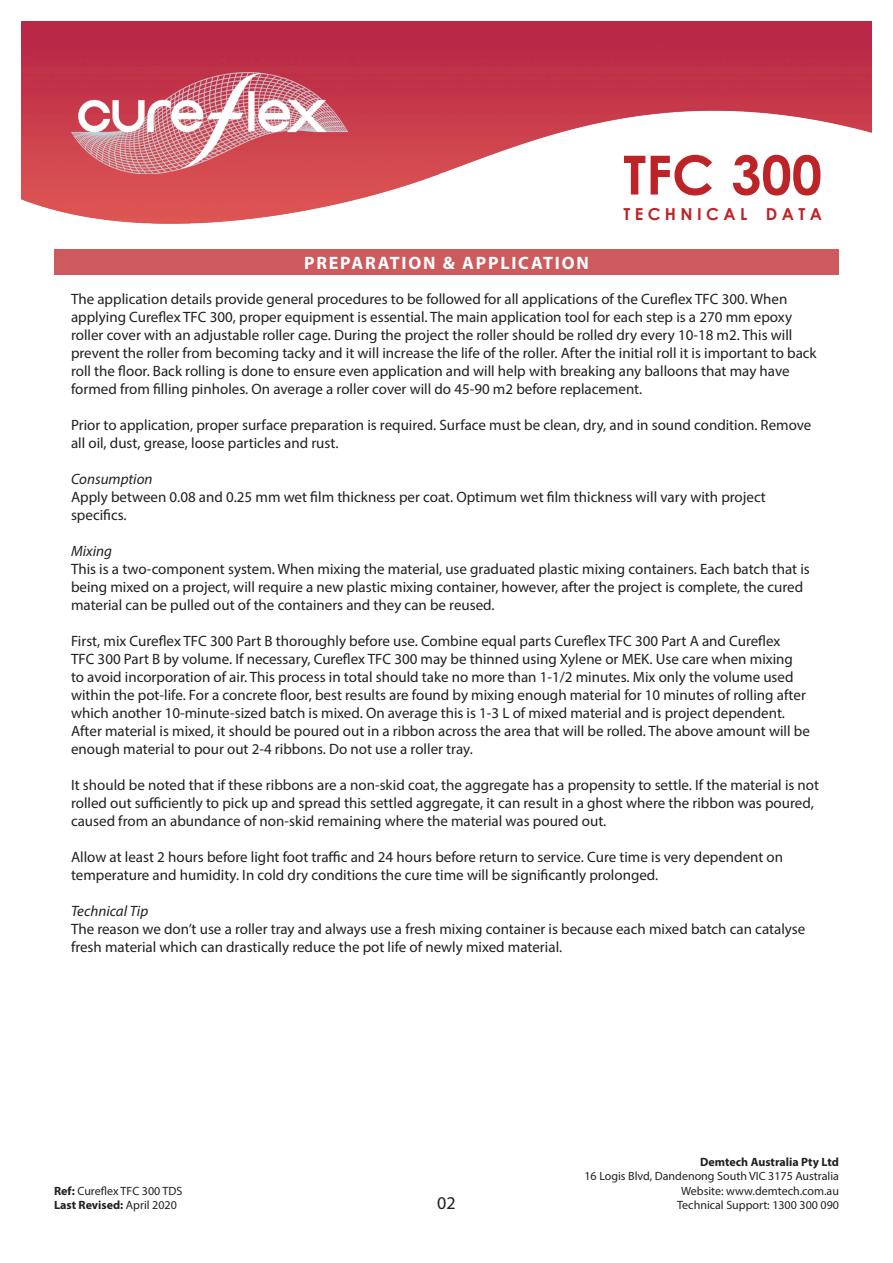
<style>
.page{position:relative;width:893px;height:1263px;background:#fff}
.page>*{position:absolute;margin:0;border:0;box-sizing:border-box;transform-origin:0 0}
.t1{font:700 54px "Century Gothic";color:#bd2428}
.t2{font:700 18px "Myriad Pro";letter-spacing:.1em;color:#fff}
.t3{font:18px "Myriad Pro";color:#231f20}
.t4{font:700 16.5px "Century Gothic";letter-spacing:.265em;color:#bd2428}
.t5{font:15px/18px "Myriad Pro";color:#231f20}
.t6{font:italic 15px "Myriad Pro";color:#231f20}
.t7{font:12px/14.4px "Myriad Pro";color:#231f20}
.t8{font:700 12px "Myriad Pro";color:#231f20}
.s1{color:#fff}
.s2{font-weight:700}
</style>
<div class="page">
<div style="left:54px;top:249px;width:785px;height:26px;background:#cd5a5d"></div>
<img style="left:21px;top:21px;width:851px;height:203px">
<img style="left:71px;top:72px;width:276px;height:101px">
<h1 class="t1" style="left:623px;top:134px;width:200px">TFC 300</h1>
<p class="t4" style="left:623px;top:202px;width:200px">TECHNICAL<span class="s1">B</span>DATA</p>
<p class="t2" style="left:304px;top:251px;width:286px">PREPARATION &amp; APPLICATION</p>
<p class="t5" style="left:71px;top:290px;width:747px">The application details provide general procedures to be followed for all applications of the Cureflex TFC 300. When applying Cureflex TFC 300, proper equipment is essential. The main application tool for each step is a 270 mm epoxy roller cover with an adjustable roller cage. During the project the roller should be rolled dry every 10-18 m2. This will prevent the roller from becoming tacky and it will increase the life of the roller. After the initial roll it is important to back roll the floor. Back rolling is done to ensure even application and will help with breaking any balloons that may have formed from filling pinholes. On average a roller cover will do 45-90 m2 before replacement.</p>
<p class="t5" style="left:71px;top:416px;width:742px">Prior to application, proper surface preparation is required. Surface must be clean, dry, and in sound condition. Remove all oil, dust, grease, loose particles and rust.</p>
<p class="t6" style="left:71px;top:470px;width:83px">Consumption</p>
<p class="t5" style="left:71px;top:488px;width:696px">Apply between 0.08 and 0.25 mm wet film thickness per coat. Optimum wet film thickness will vary with project specifics.</p>
<p class="t6" style="left:71px;top:542px;width:43px">Mixing</p>
<p class="t5" style="left:71px;top:560px;width:740px">This is a two-component system. When mixing the material, use graduated plastic mixing containers. Each batch that is being mixed on a project, will require a new plastic mixing container, however, after the project is complete, the cured material can be pulled out of the containers and they can be reused.</p>
<p class="t5" style="left:71px;top:632px;width:740px">First, mix Cureflex TFC 300 Part B thoroughly before use. Combine equal parts Cureflex TFC 300 Part A and Cureflex<br>TFC 300 Part B by volume. If necessary, Cureflex TFC 300 may be thinned using Xylene or MEK. Use care when mixing<br>to avoid incorporation of air. This process in total should take no more than 1-1/2 minutes. Mix only the volume used within the pot-life. For a concrete floor, best results are found by mixing enough material for 10 minutes of rolling after which another 10-minute-sized batch is mixed. On average this is 1-3 L of mixed material and is project dependent.<br>After material is mixed, it should be poured out in a ribbon across the area that will be rolled. The above amount will be enough material to pour out 2-4 ribbons. Do not use a roller tray.</p>
<p class="t5" style="left:71px;top:776px;width:750px">It should be noted that if these ribbons are a non-skid coat, the aggregate has a propensity to settle. If the material is not rolled out sufficiently to pick up and spread this settled aggregate, it can result in a ghost where the ribbon was poured, caused from an abundance of non-skid remaining where the material was poured out.</p>
<p class="t5" style="left:71px;top:848px;width:714px">Allow at least 2 hours before light foot traffic and 24 hours before return to service. Cure time is very dependent on temperature and humidity. In cold dry conditions the cure time will be significantly prolonged.</p>
<p class="t6" style="left:71px;top:902px;width:79px">Technical Tip</p>
<p class="t5" style="left:71px;top:920px;width:736px">The reason we don’t use a roller tray and always use a fresh mixing container is because each mixed batch can catalyse fresh material which can drastically reduce the pot life of newly mixed material.</p>
<p class="t7" style="left:54px;top:1183px;width:130px"><span class="s2">Ref:</span> Cureflex TFC 300 TDS<br><span class="s2">Last Revised:</span> April 2020</p>
<p class="t8" style="left:700px;top:1154px;width:140px">Demtech Australia Pty Ltd</p>
<p class="t7" style="left:584px;top:1169px;width:256px;text-align:right">16 Logis Blvd, Dandenong South VIC 3175 Australia<br>Website: www.demtech.com.au</p>
<p class="t3" style="left:437px;top:1192px;width:20px">02</p>
<p class="t7" style="left:677px;top:1197px;width:163px">Technical Support: 1300 300 090</p>
</div>
